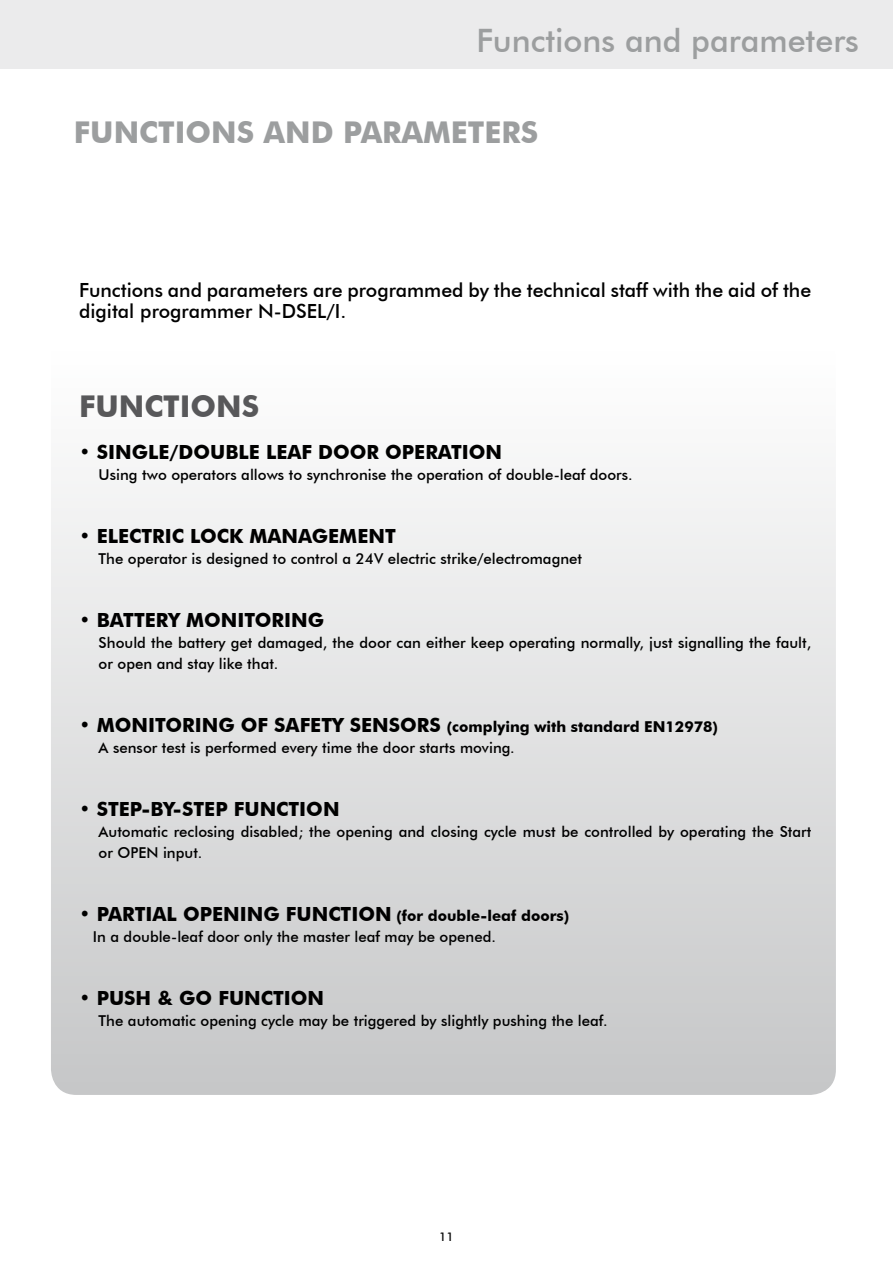
<style>
.page{position:relative;width:893px;height:1263px;background:#fff}
.page>*{position:absolute;margin:0;border:0;box-sizing:border-box;transform-origin:0 0}
.t1{font:500 32.25px "Futura BT";color:#9c9e9f}
.t2{font:700 30px "Futura BT";color:#9c9e9f}
.t3{font:700 30px "Futura BT";color:#58585a}
.t4{font:700 19.5px "Futura BT";color:#000}
.t5{font:500 19.5px/21px "Futura BT";color:#000}
.t6{font:500 15px/21px "Futura BT";color:#000}
.t7{font:500 12px "Futura BT";color:#000}
.s1{font-weight:700;font-size:19.5px}
.s2{font-weight:700}
.s3{font-size:15px}
</style>
<div class="page">
<div style="left:0;top:0;width:893px;height:68px;background:#ebebec"></div>
<div style="left:51px;top:224px;width:785px;height:871px;background:linear-gradient(to bottom,#fff,#c7c7c8);border-radius:26px"></div>
<h1 class="t1" style="left:476px;top:21px;width:384px">Functions and parameters</h1>
<h2 class="t2" style="left:74px;top:114px;width:466px">FUNCTIONS AND PARAMETERS</h2>
<h3 class="t5" style="left:79px;top:279px;width:734px">Functions and parameters are programmed by the technical staff with the aid of the digital programmer N-DSEL/I.</h3>
<h2 class="t3" style="left:79px;top:388px;width:182px">FUNCTIONS</h2>
<h3 class="t4" style="left:79px;top:440px;width:425px">• SINGLE/DOUBLE LEAF DOOR OPERATION</h3>
<p class="t6" style="left:99px;top:464px;width:535px">Using two operators allows to synchronise the operation of double-leaf doors.</p>
<h3 class="t4" style="left:79px;top:524px;width:318px">• ELECTRIC LOCK MANAGEMENT</h3>
<p class="t6" style="left:99px;top:548px;width:485px">The operator is designed to control a 24V electric strike/electromagnet</p>
<h3 class="t4" style="left:79px;top:608px;width:247px">• BATTERY MONITORING</h3>
<p class="t6" style="left:99px;top:632px;width:714px">Should the battery get damaged, the door can either keep operating normally, just signalling the fault, or open and stay like that.</p>
<p class="t6" style="left:99px;top:716px;width:621px;text-indent:-20px"><span class="s1">• MONITORING OF SAFETY SENSORS</span> <span class="s2">(complying with standard EN12978)<br></span>A sensor test is performed every time the door starts moving.</p>
<h3 class="t4" style="left:79px;top:797px;width:262px">• STEP-BY-STEP FUNCTION</h3>
<p class="t6" style="left:99px;top:821px;width:714px">Automatic reclosing disabled; the opening and closing cycle must be controlled by operating the Start or OPEN input.</p>
<h3 class="t4" style="left:79px;top:902px;width:491px">• PARTIAL OPENING FUNCTION <span class="s3">(for double-leaf doors)</span></h3>
<p class="t6" style="left:93px;top:926px;width:405px">In a double-leaf door only the master leaf may be opened.</p>
<h3 class="t4" style="left:79px;top:986px;width:247px">• PUSH &amp; GO FUNCTION</h3>
<p class="t6" style="left:99px;top:1010px;width:510px">The automatic opening cycle may be triggered by slightly pushing the leaf.</p>
<p class="t7" style="left:439px;top:1230px;width:16px">11</p>
</div>
